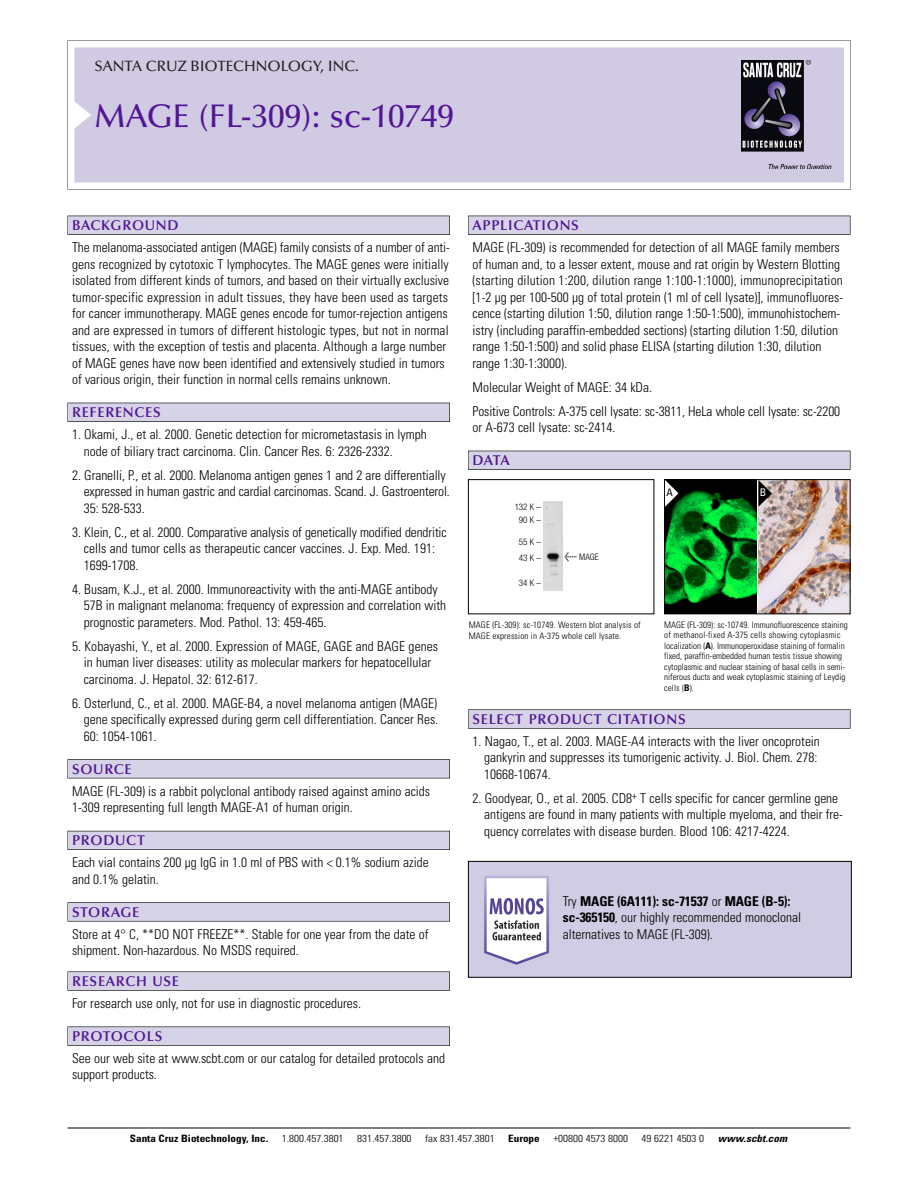
<style>
.page{position:relative;width:918px;height:1188px;background:#fff}
.page>*{position:absolute;margin:0;border:0;box-sizing:border-box;transform-origin:0 0}
.t1{font:500 33px "Optima";color:#511695}
.t2{font:500 15px "Optima";color:#231f20}
.t3{font:600 14.25px "Optima";letter-spacing:.05em;color:#511695}
.t4{font:300 condensed 13.5px/16.5px "Univers";color:#000}
.t5{font:condensed 10.5px "Univers";color:#000}
.t6{font:condensed 10.5px "Univers";color:#fff}
.t7{font:300 condensed 10.2px "Univers";color:#000;scale:1.1 1}
.t8{font:700 condensed 10.2px "Univers";color:#000;scale:1.1 1}
.t9{font:italic 700 condensed 10.2px "Univers";letter-spacing:.005em;color:#000;scale:1.1 1}
.t10{font:300 condensed 9px/10.5px "Univers";color:#000}
.t11{font:300 condensed 9px/13.2px "Helvetica Neue";color:#000;text-align:center}
.s1{font-family:"Meta Plus";font-weight:400;font-stretch:normal;font-size:10.5px}
.s2{font-weight:700}
</style>
<div class="page">
<svg style="left:68px;top:40px;width:783px;height:149px"></svg>
<div style="left:74px;top:47px;width:770px;height:135px;background:#d1cae3"></div>
<img style="left:741px;top:60px;width:90px;height:108px">
<div style="left:68px;top:216px;width:382px;height:19px;background:#525155"></div>
<div style="left:68px;top:216px;width:381px;height:18px;background:#d7d3e7"></div>
<div style="left:68px;top:403px;width:382px;height:19px;background:#515055"></div>
<div style="left:68px;top:403px;width:381px;height:18px;background:#d7d3e7"></div>
<div style="left:68px;top:759px;width:382px;height:19px;background:#545357"></div>
<div style="left:68px;top:760px;width:381px;height:18px;background:#d7d3e7"></div>
<div style="left:68px;top:831px;width:382px;height:19px;background:#54535a"></div>
<div style="left:68px;top:831px;width:381px;height:18px;background:#d7d3e7"></div>
<svg style="left:68px;top:902px;width:382px;height:20px"></svg>
<div style="left:68px;top:903px;width:381px;height:18px;background:#d7d3e7"></div>
<svg style="left:68px;top:971px;width:382px;height:20px"></svg>
<div style="left:68px;top:972px;width:381px;height:18px;background:#d7d3e7"></div>
<div style="left:68px;top:1027px;width:382px;height:19px;background:#575759"></div>
<div style="left:68px;top:1027px;width:381px;height:18px;background:#d7d3e7"></div>
<div style="left:468px;top:216px;width:382px;height:19px;background:#525155"></div>
<div style="left:468px;top:216px;width:382px;height:18px;background:#d7d3e7"></div>
<div style="left:468px;top:451px;width:382px;height:19px;background:#515055"></div>
<div style="left:468px;top:451px;width:382px;height:18px;background:#d7d3e7"></div>
<div style="left:468px;top:709px;width:382px;height:20px;background:#666"></div>
<div style="left:468px;top:710px;width:382px;height:18px;background:#d7d3e7"></div>
<hr style="left:68px;top:1128px;width:782px;height:1px;background:#000">
<div style="left:468px;top:479px;width:186px;height:135px;border:1px solid #000"></div>
<img style="left:543px;top:501px;width:19px;height:90px">
<img style="left:758px;top:481px;width:90px;height:131px">
<img style="left:666px;top:481px;width:90px;height:131px">
<div style="left:664px;top:479px;width:186px;height:135px;border:1px solid #000"></div>
<svg style="left:758px;top:480px;width:14px;height:27px"></svg>
<svg style="left:665px;top:480px;width:13px;height:27px"></svg>
<img style="left:470px;top:863px;width:380px;height:113px">
<div style="left:468px;top:861px;width:384px;height:117px;border:1px solid #000"></div>
<p class="t2" style="left:94px;top:61px;width:266px">SANTA CRUZ BIOTECHNOLOGY, INC.</p>
<h1 class="t1" style="left:94px;top:103px;width:361px">MAGE (FL-309): sc-10749</h1>
<p class="t3" style="left:72px;top:219px;width:108px">BACKGROUND</p>
<p class="t4" style="left:72px;top:240px;width:379px">The melanoma-associated antigen (MAGE) family consists of a number of anti&shy;gens recognized by cytotoxic T lymphocytes. The MAGE genes were initially isolated from different kinds of tumors, and based on their virtually exclusive tumor-specific expression in adult tissues, they have been used as targets for cancer immunotherapy. MAGE genes encode for tumor-rejection antigens and are expressed in tumors of different histologic types, but not in normal tissues, with the exception of testis and placenta. Although a large number of MAGE genes have now been identified and extensively studied in tumors of various origin, their function in normal cells remains unknown.</p>
<p class="t3" style="left:72px;top:407px;width:90px">REFERENCES</p>
<p class="t4" style="left:84px;top:427px;width:345px;text-indent:-12px">1. Okami, J., et al. 2000. Genetic detection for micrometastasis in lymph node of biliary tract carcinoma. Clin. Cancer Res. 6: 2326-2332.</p>
<p class="t4" style="left:84px;top:468px;width:368px;text-indent:-12px">2. Granelli, P., et al. 2000. Melanoma antigen genes 1 and 2 are differentially expressed in human gastric and cardial carcinomas. Scand. J. Gastroenterol.<br>35: 528-533.</p>
<p class="t4" style="left:84px;top:525px;width:365px;text-indent:-12px">3. Klein, C., et al. 2000. Comparative analysis of genetically modified dendritic cells and tumor cells as therapeutic cancer vaccines. J. Exp. Med. 191:<br>1699-1708.</p>
<p class="t4" style="left:84px;top:582px;width:364px;text-indent:-12px">4. Busam, K.J., et al. 2000. Immunoreactivity with the anti-MAGE antibody<br>57B in malignant melanoma: frequency of expression and correlation with prognostic parameters. Mod. Pathol. 13: 459-465.</p>
<p class="t4" style="left:84px;top:639px;width:356px;text-indent:-12px">5. Kobayashi, Y., et al. 2000. Expression of MAGE, GAGE and BAGE genes in human liver diseases: utility as molecular markers for hepatocellular carcinoma. J. Hepatol. 32: 612-617.</p>
<p class="t4" style="left:84px;top:696px;width:356px;text-align:justify;text-indent:-12px">6. Osterlund, C., et al. 2000. MAGE-B4, a novel melanoma antigen (MAGE) gene specifically expressed during germ cell differentiation. Cancer Res.<br>60: 1054-1061.</p>
<p class="t3" style="left:72px;top:763px;width:61px">SOURCE</p>
<p class="t4" style="left:72px;top:784px;width:360px">MAGE (FL-309) is a rabbit polyclonal antibody raised against amino acids<br>1-309 representing full length MAGE-A1 of human origin.</p>
<p class="t3" style="left:72px;top:835px;width:74px">PRODUCT</p>
<p class="t4" style="left:72px;top:855px;width:358px">Each vial contains 200 µg IgG in 1.0 ml of PBS with &lt; 0.1% sodium azide and 0.1% gelatin.</p>
<p class="t3" style="left:72px;top:906px;width:69px">STORAGE</p>
<p class="t4" style="left:72px;top:927px;width:358px">Store at 4° C, **DO NOT FREEZE**. Stable for one year from the date of shipment. Non-hazardous. No MSDS required.</p>
<p class="t3" style="left:72px;top:975px;width:109px">RESEARCH USE</p>
<p class="t4" style="left:72px;top:996px;width:290px">For research use only, not for use in diagnostic procedures.</p>
<p class="t3" style="left:72px;top:1030px;width:92px">PROTOCOLS</p>
<p class="t4" style="left:72px;top:1051px;width:375px">See our web site at www.scbt.com or our catalog for detailed protocols and support products.</p>
<p class="t3" style="left:473px;top:219px;width:108px">APPLICATIONS</p>
<p class="t4" style="left:473px;top:240px;width:372px">MAGE (FL-309) is recommended for detection of all MAGE family members of human and, to a lesser extent, mouse and rat origin by Western Blotting (starting dilution 1:200, dilution range 1:100-1:1000), immunoprecipitation [1-2 µg per 100-500 µg of total protein (1 ml of cell lysate)], immunofluores&shy;cence (starting dilution 1:50, dilution range 1:50-1:500), immunohistochem&shy;istry (including paraffin-embedded sections) (starting dilution 1:50, dilution range 1:50-1:500) and solid phase ELISA (starting dilution 1:30, dilution range 1:30-1:3000).</p>
<p class="t4" style="left:473px;top:376px;width:369px;line-height:24px">Molecular Weight of MAGE: 34 kDa.<br>Positive Controls: A-375 cell lysate: sc-3811, HeLa whole cell lysate: sc-2200</p>
<p class="t4" style="left:473px;top:420px;width:144px">or A-673 cell lysate: sc-2414.</p>
<p class="t3" style="left:473px;top:455px;width:39px">DATA</p>
<p class="t11" style="left:515px;top:501px;width:28px">132 K –<br>90K–</p>
<p class="t11" style="left:519px;top:534px;width:24px;line-height:16.5px;text-align:left">55K–<br>43K–</p>
<p class="t11" style="left:519px;top:577px;width:24px">34K–</p>
<p class="t11" style="left:564px;top:551px;width:36px"><span class="s1">&lt;</span> MAGE</p>
<p class="t10" style="left:469px;top:621px;width:174px">MAGE (FL-309): sc-10749. Western blot analysis of<br>MAGE expression in A-375 whole cell lysate.</p>
<p class="t5" style="left:667px;top:489px;width:8px">A</p>
<p class="t6" style="left:760px;top:489px;width:8px">B</p>
<p class="t10" style="left:664px;top:620px;width:185px">MAGE (FL-309): sc-10749. Immunofluorescence staining of methanol-fixed A-375 cells showing cytoplasmic localization (<span class="s2">A</span>). Immunoperoxidase staining of formalin fixed, paraffin-embedded human testis tissue showing cytoplasmic and nuclear staining of basal cells in semi&shy;niferous ducts and weak cytoplasmic staining of Leydig cells (<span class="s2">B</span>).</p>
<p class="t3" style="left:473px;top:713px;width:215px">SELECT PRODUCT CITATIONS</p>
<p class="t4" style="left:484px;top:734px;width:337px;text-indent:-12px">1. Nagao, T., et al. 2003. MAGE-A4 interacts with the liver oncoprotein gankyrin and suppresses its tumorigenic activity. J. Biol. Chem. 278:<br>10668-10674.</p>
<p class="t4" style="left:484px;top:791px;width:360px;text-indent:-12px">2. Goodyear, O., et al. 2005. CD8<sup>+</sup> T cells specific for cancer germline gene antigens are found in many patients with multiple myeloma, and their fre&shy;quency correlates with disease burden. Blood 106: 4217-4224.</p>
<p class="t4" style="left:563px;top:894px;width:240px">Try <span class="s2">MAGE (6A111): sc-71537</span> or <span class="s2">MAGE (B-5): sc-365150</span>, our highly recommended monoclonal alternatives to MAGE (FL-309).</p>
<p class="t8" style="left:130px;top:1135px;width:127px">Santa Cruz Biotechnology, Inc.</p>
<p class="t7" style="left:282px;top:1135px;width:58px">1.800.457.3801</p>
<p class="t7" style="left:357px;top:1135px;width:51px">831.457.3800</p>
<p class="t7" style="left:425px;top:1135px;width:65px">fax 831.457.3801</p>
<p class="t8" style="left:508px;top:1135px;width:30px">Europe</p>
<p class="t7" style="left:553px;top:1135px;width:69px">+00800 4573 8000</p>
<p class="t7" style="left:642px;top:1135px;width:58px">49 6221 4503 0</p>
<p class="t9" style="left:718px;top:1135px;width:64px">www.scbt.com</p>
</div>
